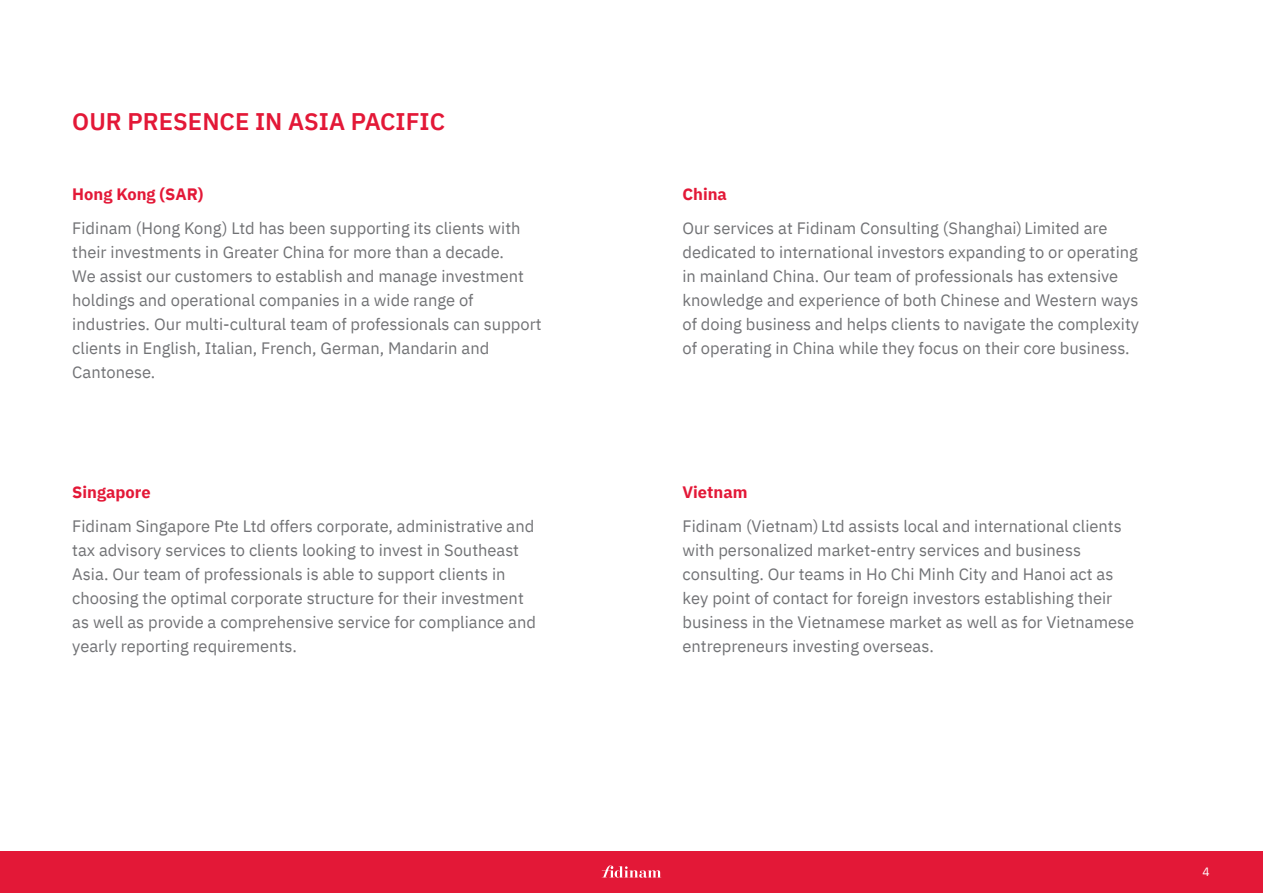
<style>
.page{position:relative;width:1263px;height:893px;background:#fff}
.page>*{position:absolute;margin:0;border:0;box-sizing:border-box;transform-origin:0 0}
.t1{font:600 24px "IBM Plex Sans";color:#e31837}
.t2{font:16.5px/24px "IBM Plex Sans";color:#717275}
.t3{font:700 16.5px "IBM Plex Sans";color:#e31837}
.t4{font:12px "IBM Plex Sans";color:#fff}
</style>
<div class="page">
<div style="left:0;top:851px;width:1263px;height:42px;background:#e31837"></div>
<svg style="left:602px;top:865px;width:59px;height:13px"></svg>
<h1 class="t1" style="left:72px;top:102px;width:374px">OUR PRESENCE IN ASIA PACIFIC</h1>
<p class="t3" style="left:72px;top:181px;width:133px">Hong Kong (SAR)</p>
<p class="t2" style="left:72px;top:215px;width:471px">Fidinam (Hong Kong) Ltd has been supporting its clients with their investments in Greater China for more than a decade.<br>We assist our customers to establish and manage investment holdings and operational companies in a wide range of industries. Our multi-cultural team of professionals can support clients in English, Italian, French, German, Mandarin and Cantonese.</p>
<p class="t3" style="left:72px;top:479px;width:80px">Singapore</p>
<p class="t2" style="left:72px;top:512px;width:465px">Fidinam Singapore Pte Ltd offers corporate, administrative and tax advisory services to clients looking to invest in Southeast Asia. Our team of professionals is able to support clients in choosing the optimal corporate structure for their investment as well as provide a comprehensive service for compliance and yearly reporting requirements.</p>
<p class="t3" style="left:682px;top:181px;width:46px">China</p>
<p class="t2" style="left:682px;top:215px;width:458px">Our services at Fidinam Consulting (Shanghai) Limited are dedicated to international investors expanding to or operating in mainland China. Our team of professionals has extensive knowledge and experience of both Chinese and Western ways of doing business and helps clients to navigate the complexity of operating in China while they focus on their core business.</p>
<p class="t3" style="left:682px;top:479px;width:67px">Vietnam</p>
<p class="t2" style="left:682px;top:512px;width:453px">Fidinam (Vietnam) Ltd assists local and international clients with personalized market-entry services and business consulting. Our teams in Ho Chi Minh City and Hanoi act as key point of contact for foreign investors establishing their business in the Vietnamese market as well as for Vietnamese entrepreneurs investing overseas.</p>
<p class="t4" style="left:1202px;top:863px;width:9px">4</p>
</div>
